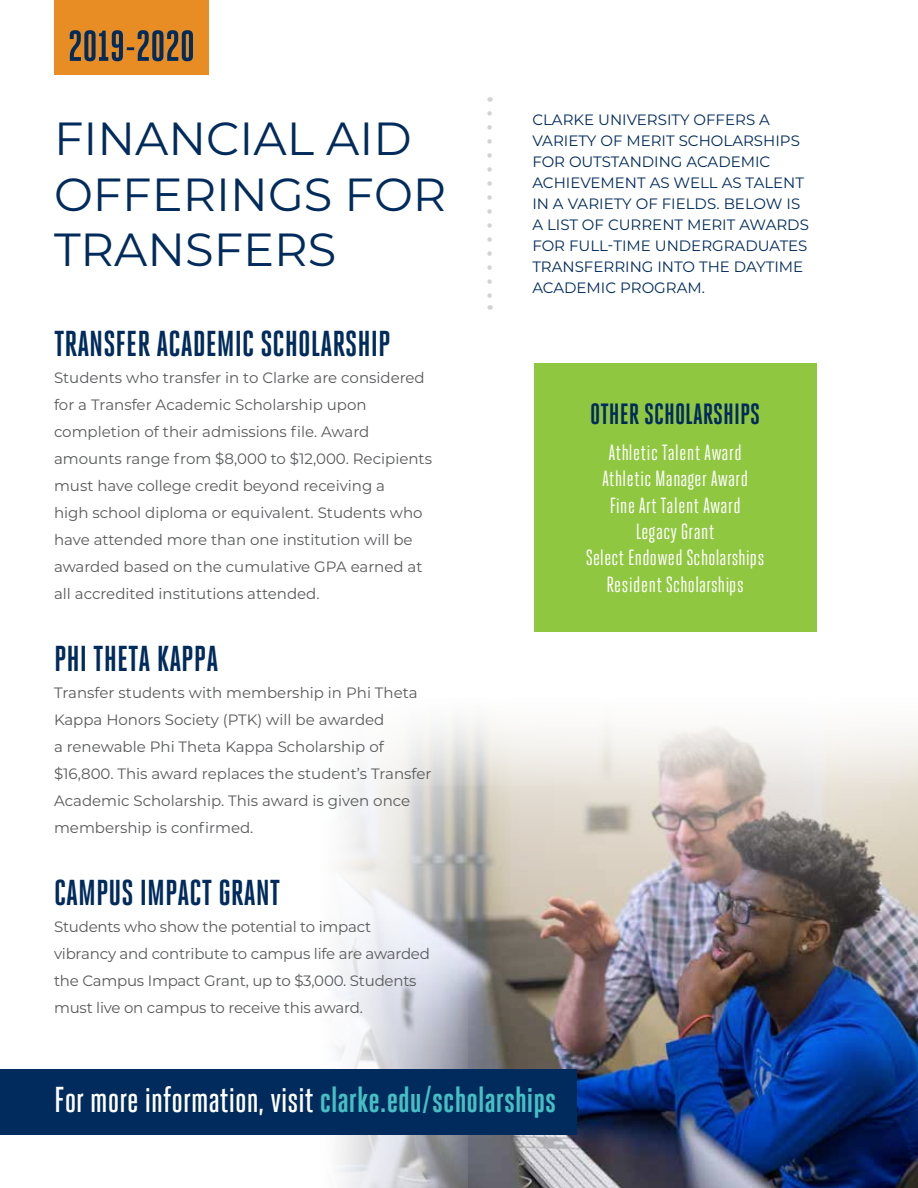
<style>
.page{position:relative;width:918px;height:1188px;background:#fff}
.page>*{position:absolute;margin:0;border:0;box-sizing:border-box;transform-origin:0 0}
.t1{font:46.35px/55.7px "Montserrat";color:#002b5c}
.t2{font:700 36px "Heroic Condensed";color:#002b5c}
.t3{font:500 36px "Heroic Condensed";color:#fff}
.t4{font:700 29.25px "Heroic Condensed";color:#002b5c}
.t5{font:21.9px/26.4px "Heroic Condensed";letter-spacing:.03em;color:#fff;text-align:center}
.t6{font:15px/27px "Montserrat";color:#58595b}
.t7{font:15px/21px "Montserrat";color:#002b5c}
.s1{font-weight:700;color:#45bfc5}
</style>
<div class="page">
<img style="left:467px;top:785px;width:451px;height:403px">
<svg style="left:318px;top:785px;width:149px;height:403px"></svg>
<svg style="left:356px;top:721px;width:562px;height:64px"></svg>
<svg style="left:487px;top:113px;width:5px;height:197px"></svg>
<div style="left:534px;top:363px;width:283px;height:269px;background:#8fc740"></div>
<div style="left:0;top:1069px;width:576px;height:65px;background:#002b5c"></div>
<div style="left:54px;top:0;width:155px;height:75px;background:#e78d24"></div>
<svg style="left:70px;top:30px;width:123px;height:31px"></svg>
<h1 class="t1" style="left:54px;top:109px;width:394px">FINANCIAL AID<br>OFFERINGS FOR<br>TRANSFERS</h1>
<p class="t7" style="left:532px;top:108px;width:278px">CLARKE UNIVERSITY OFFERS A<br>VARIETY OF MERIT SCHOLARSHIPS<br>FOR OUTSTANDING ACADEMIC<br>ACHIEVEMENT AS WELL AS TALENT<br>IN A VARIETY OF FIELDS. BELOW IS<br>A LIST OF CURRENT MERIT AWARDS<br>FOR FULL-TIME UNDERGRADUATES<br>TRANSFERRING INTO THE DAYTIME<br>ACADEMIC PROGRAM.</p>
<h2 class="t2" style="left:54px;top:324px;width:338px">TRANSFER ACADEMIC SCHOLARSHIP</h2>
<p class="t6" style="left:54px;top:364px;width:380px">Students who transfer in to Clarke are considered for a Transfer Academic Scholarship upon completion of their admissions file. Award amounts range from $8,000 to $12,000. Recipients must have college credit beyond receiving a<br>high school diploma or equivalent. Students who have attended more than one institution will be awarded based on the cumulative GPA earned at all accredited institutions attended.</p>
<h2 class="t2" style="left:54px;top:639px;width:166px">PHI THETA KAPPA</h2>
<p class="t6" style="left:54px;top:679px;width:379px">Transfer students with membership in Phi Theta Kappa Honors Society (PTK) will be awarded<br>a renewable Phi Theta Kappa Scholarship of $16,800. This award replaces the student’s Transfer Academic Scholarship. This award is given once membership is confirmed.</p>
<h2 class="t2" style="left:54px;top:873px;width:228px">CAMPUS IMPACT GRANT</h2>
<p class="t6" style="left:54px;top:913px;width:377px">Students who show the potential to impact vibrancy and contribute to campus life are awarded the Campus Impact Grant, up to $3,000. Students must live on campus to receive this award.</p>
<h2 class="t3" style="left:54px;top:1080px;width:503px">For more information, visit <span class="s1">clarke.edu/scholarships</span></h2>
<h3 class="t4" style="left:590px;top:398px;width:171px">OTHER SCHOLARSHIPS</h3>
<h3 class="t5" style="left:586px;top:439px;width:180px">Athletic Talent Award<br>Athletic Manager Award<br>Fine Art Talent Award<br>Legacy Grant<br>Select Endowed Scholarships<br>Resident Scholarships</h3>
</div>
